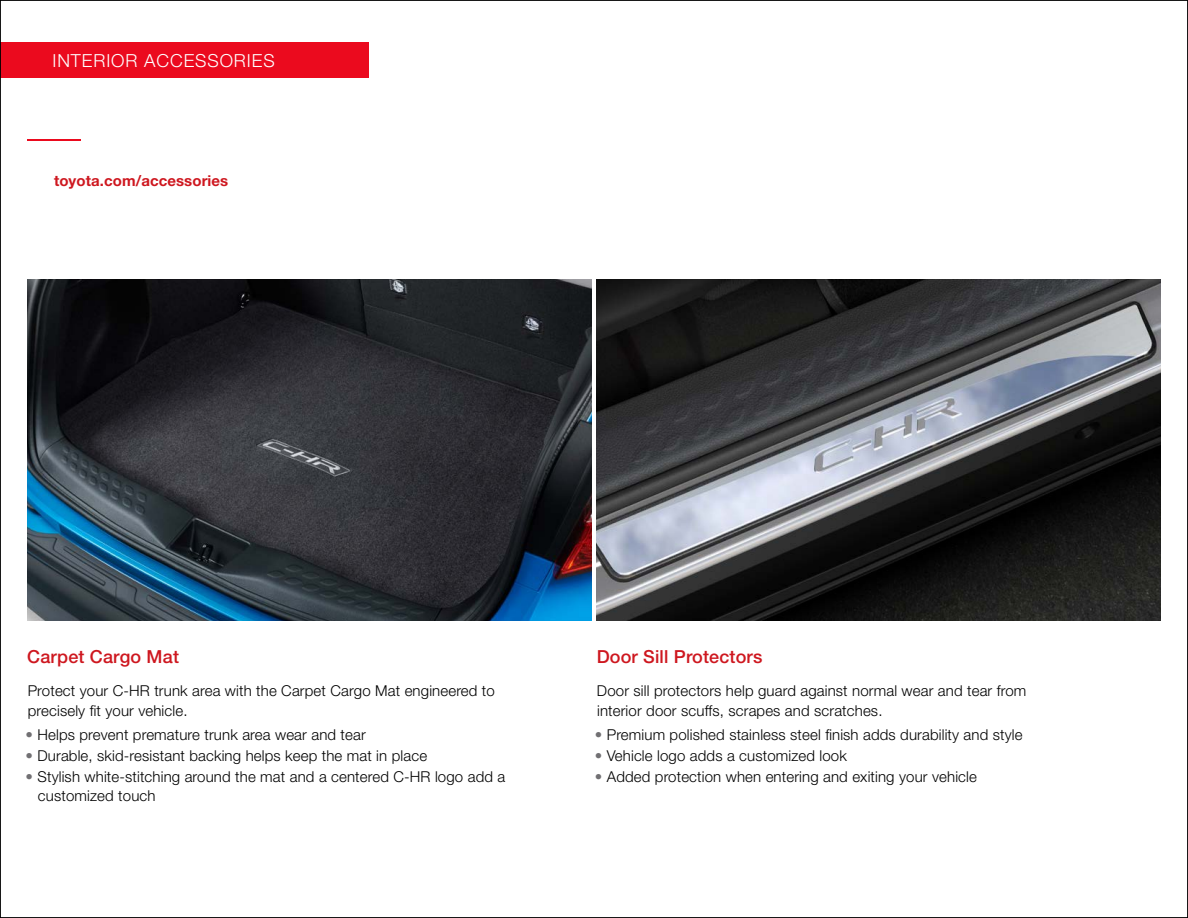
<style>
.page{position:relative;width:1188px;height:918px;background:#fff}
.page>*{position:absolute;margin:0;border:0;box-sizing:border-box;transform-origin:0 0}
.t1{font:500 18px "Helvetica Neue LT Std";letter-spacing:.01em;color:#ce171f}
.t2{font:300 18px "Helvetica Neue LT Std";letter-spacing:.05em;color:#fff}
.t3{font:300 15px/19.5px "Helvetica Neue LT Std";letter-spacing:.01em;color:#000}
.t4{font:700 15px "Helvetica Neue LT Std";letter-spacing:.005em;color:#ce171f}
.s1{color:#717073}
</style>
<div class="page">
<img style="left:596px;top:279px;width:565px;height:342px">
<img style="left:27px;top:279px;width:565px;height:342px">
<div style="left:0;top:42px;width:369px;height:36px;background:#eb0a1e"></div>
<hr style="left:27px;top:140px;width:54px;height:1px;background:#eb0a1e">
<p class="t2" style="left:52px;top:49px;width:224px">INTERIOR ACCESSORIES</p>
<p class="t4" style="left:54px;top:171px;width:176px">toyota.com/accessories</p>
<p class="t1" style="left:27px;top:646px;width:153px">Carpet Cargo Mat</p>
<p class="t3" style="left:28px;top:681px;width:469px">Protect your C-HR trunk area with the Carpet Cargo Mat engineered to precisely fit your vehicle.</p>
<p class="t3" style="left:26px;top:724px;width:342px"><span class="s1">•</span> Helps prevent premature trunk area wear and tear</p>
<p class="t3" style="left:26px;top:745px;width:403px"><span class="s1">•</span> Durable, skid-resistant backing helps keep the mat in place</p>
<p class="t3" style="left:38px;top:766px;width:469px;text-indent:-12px"><span class="s1">•</span> Stylish white-stitching around the mat and a centered C-HR logo add a customized touch</p>
<p class="t1" style="left:597px;top:646px;width:167px">Door Sill Protectors</p>
<p class="t3" style="left:597px;top:681px;width:431px">Door sill protectors help guard against normal wear and tear from interior door scuffs, scrapes and scratches.</p>
<p class="t3" style="left:595px;top:724px;width:429px"><span class="s1">•</span> Premium polished stainless steel finish adds durability and style</p>
<p class="t3" style="left:595px;top:745px;width:254px"><span class="s1">•</span> Vehicle logo adds a customized look</p>
<p class="t3" style="left:595px;top:766px;width:384px"><span class="s1">•</span> Added protection when entering and exiting your vehicle</p>
</div>
